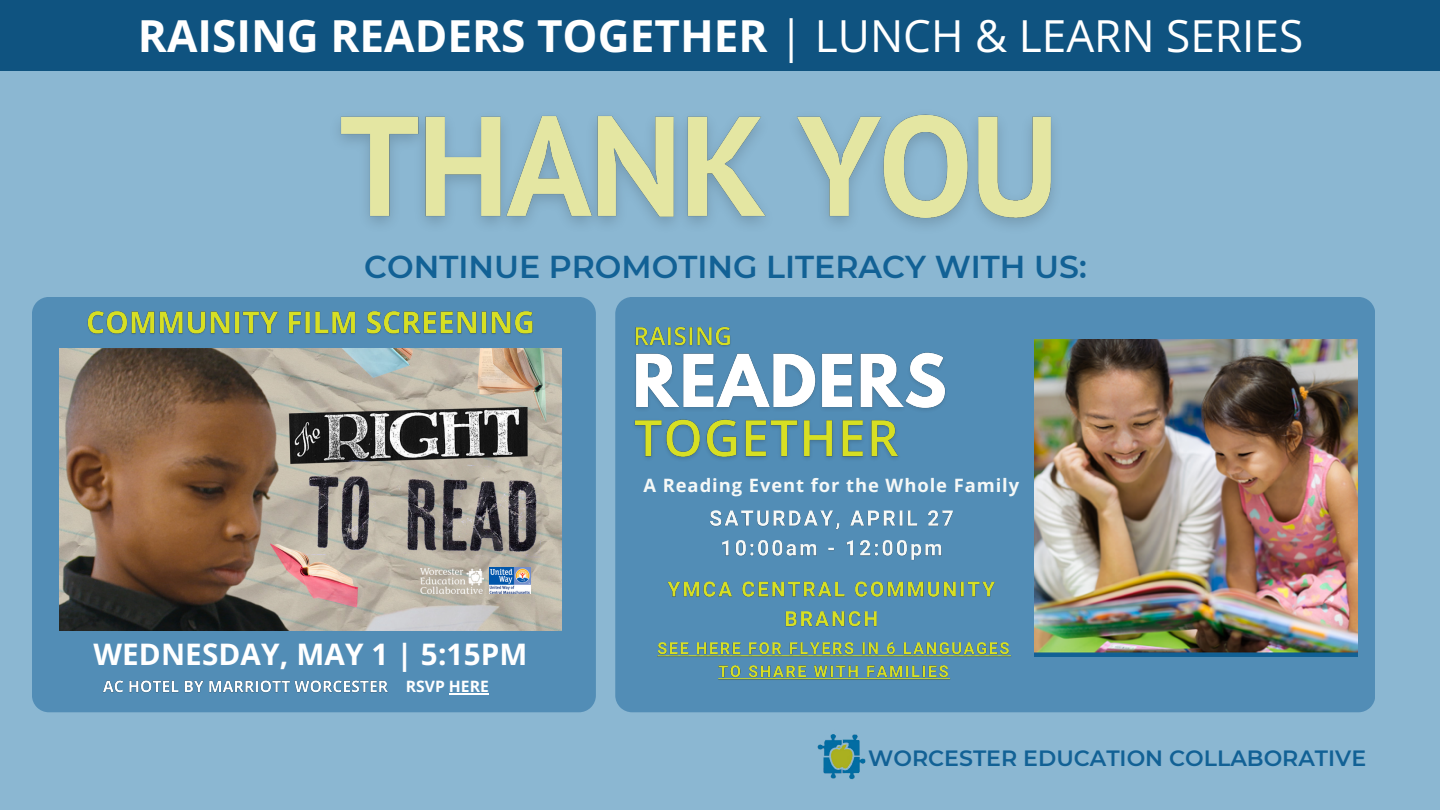
<style>
.page{position:relative;width:1440px;height:810px;background:#8bb7d2}
.page>*{position:absolute;margin:0;border:0;box-sizing:border-box;transform-origin:0 0}
.t1{font:700 44.1px "Open Sans";color:#fff}
.t2{font:600 31.65px "Montserrat";color:#126195}
.t3{font:700 29.7px "Open Sans";letter-spacing:.005em;color:#fff}
.t4{font:600 22.05px "Montserrat";color:#126195}
.t5{font:700 18.45px "Open Sans";letter-spacing:.05em;color:#f5f8f7}
.t6{font:700 15.6px "Open Sans";color:#fff}
.s1{font-weight:400}
</style>
<div class="page">
<div style="left:0;top:0;width:1440px;height:71px;background:#0f5380"></div>
<img style="left:817px;top:734px;width:49px;height:46px">
<div style="left:32px;top:297px;width:564px;height:415px;background:#528db6"></div>
<img style="left:60px;top:348px;width:501px;height:283px">
<img style="left:420px;top:568px;width:63px;height:26px">
<img style="left:489px;top:567px;width:42px;height:26px">
<div style="left:615px;top:297px;width:760px;height:415px;background:#528db6"></div>
<img style="left:630px;top:349px;width:322px;height:81px">
<img style="left:1035px;top:339px;width:322px;height:318px">
<img style="left:85px;top:301px;width:451px;height:41px">
<img style="left:339px;top:114px;width:715px;height:112px">
<hr style="left:449px;top:693px;width:40px;height:1px;background:#fff">
<img style="left:102px;top:675px;width:288px;height:22px">
<img style="left:628px;top:403px;width:277px;height:68px">
<img style="left:633px;top:319px;width:101px;height:33px">
<img style="left:665px;top:578px;width:333px;height:53px">
<img style="left:706px;top:506px;width:251px;height:57px">
<img style="left:655px;top:639px;width:358px;height:44px">
<p class="t1" style="left:138px;top:5px;width:1167px">RAISING READERS TOGETHER <span class="s1">| LUNCH &amp; LEARN SERIES</span></p>
<p class="t2" style="left:364px;top:247px;width:724px">CONTINUE PROMOTING LITERACY WITH US:</p>
<p class="t3" style="left:93px;top:634px;width:436px">WEDNESDAY, MAY 1 | 5:15PM</p>
<p class="t6" style="left:406px;top:675px;width:84px">RSVP HERE</p>
<p class="t5" style="left:643px;top:472px;width:377px">A Reading Event for the Whole Family</p>
<p class="t4" style="left:868px;top:744px;width:499px">WORCESTER EDUCATION COLLABORATIVE</p>
</div>
